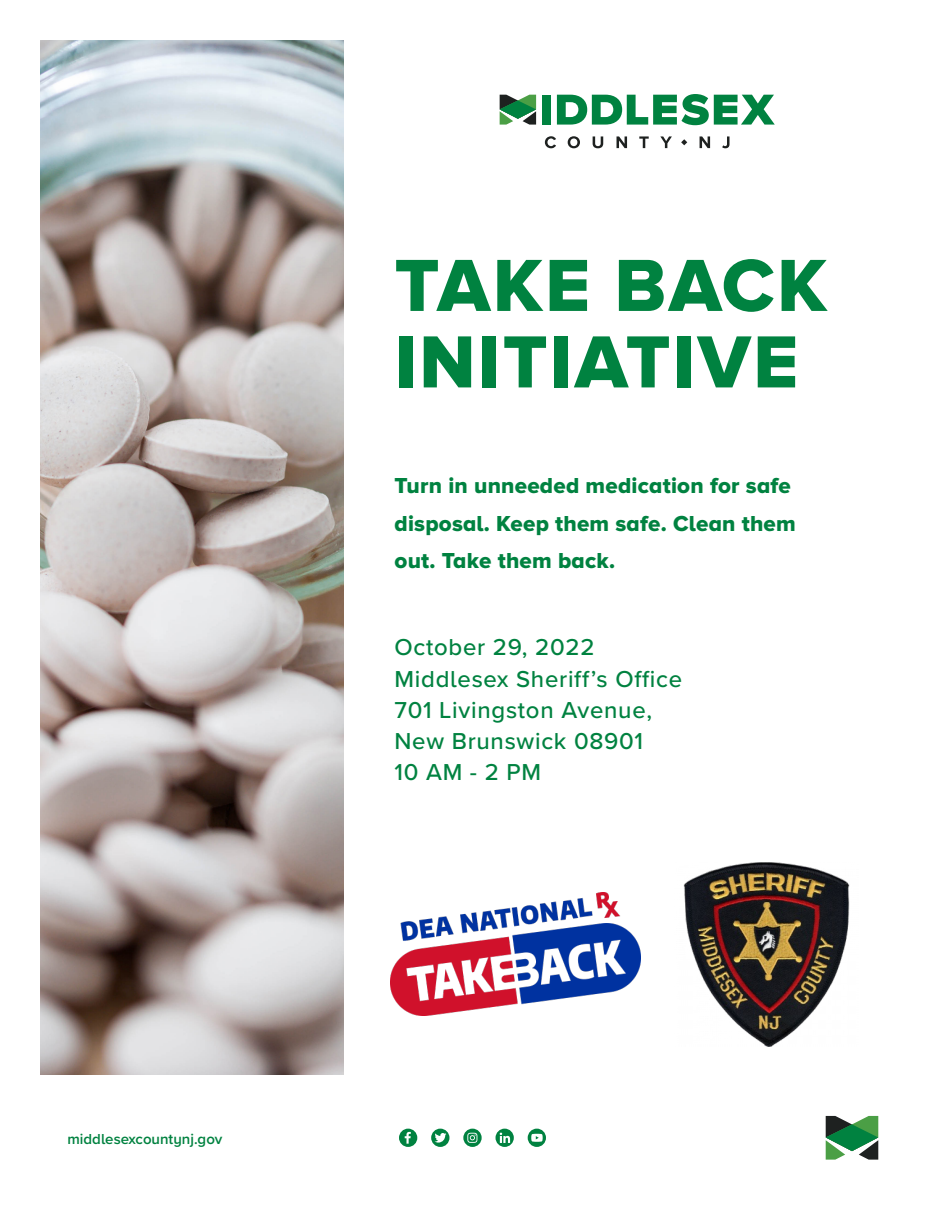
<style>
.page{position:relative;width:945px;height:1215px;background:#fff}
.page>*{position:absolute;margin:0;border:0;box-sizing:border-box;transform-origin:0 0}
.t1{font:76.5px/76.5px "Proxima Nova Extrabld";letter-spacing:.03em;color:#008240}
.Date_Location{font:500 23.85px/31.2px "Proxima Nova";letter-spacing:.03em;color:#008240}
.Body{font:22.5px/37.5px "Proxima Nova Extrabld";letter-spacing:.01em;color:#008240}
.t2{font:600 15px "Proxima Nova";color:#008240}
</style>
<div class="page">
<svg style="left:399px;top:1129px;width:18px;height:18px"></svg>
<svg style="left:431px;top:1129px;width:18px;height:18px"></svg>
<svg style="left:463px;top:1129px;width:19px;height:18px"></svg>
<svg style="left:496px;top:1129px;width:18px;height:18px"></svg>
<svg style="left:528px;top:1129px;width:18px;height:18px"></svg>
<svg style="left:826px;top:1116px;width:52px;height:44px"></svg>
<svg style="left:545px;top:136px;width:11px;height:12px"></svg>
<svg style="left:568px;top:136px;width:12px;height:12px"></svg>
<svg style="left:593px;top:136px;width:10px;height:12px"></svg>
<svg style="left:617px;top:136px;width:10px;height:12px"></svg>
<svg style="left:639px;top:136px;width:10px;height:12px"></svg>
<svg style="left:660px;top:136px;width:12px;height:12px"></svg>
<svg style="left:700px;top:136px;width:10px;height:12px"></svg>
<svg style="left:722px;top:136px;width:8px;height:12px"></svg>
<svg style="left:681px;top:139px;width:6px;height:6px"></svg>
<svg style="left:557px;top:94px;width:218px;height:31px"></svg>
<div style="left:542px;top:95px;width:9px;height:30px;background:#008240"></div>
<svg style="left:500px;top:95px;width:36px;height:30px"></svg>
<img style="left:40px;top:41px;width:303px;height:1033px">
<img style="left:390px;top:893px;width:250px;height:123px">
<img style="left:683px;top:862px;width:167px;height:185px">
<p class="t2" style="left:68px;top:1128px;width:156px">middlesexcountynj.gov</p>
<p class="t1" style="left:394px;top:249px;width:434px">TAKE BACK<br>INITIATIVE</p>
<p class="Body" style="left:394px;top:468px;width:403px">Turn in unneeded medication for safe disposal. Keep them safe. Clean them out. Take them back.</p>
<p class="Date_Location" style="left:394px;top:631px;width:201px">October 29, 2022</p>
<p class="Date_Location" style="left:394px;top:662px;width:289px">Middlesex Sheriff’s Office</p>
<p class="Date_Location" style="left:394px;top:693px;width:259px">701 Livingston Avenue,<br>New Brunswick 08901</p>
<p class="Date_Location" style="left:394px;top:756px;width:148px">10 AM - 2 PM</p>
</div>
